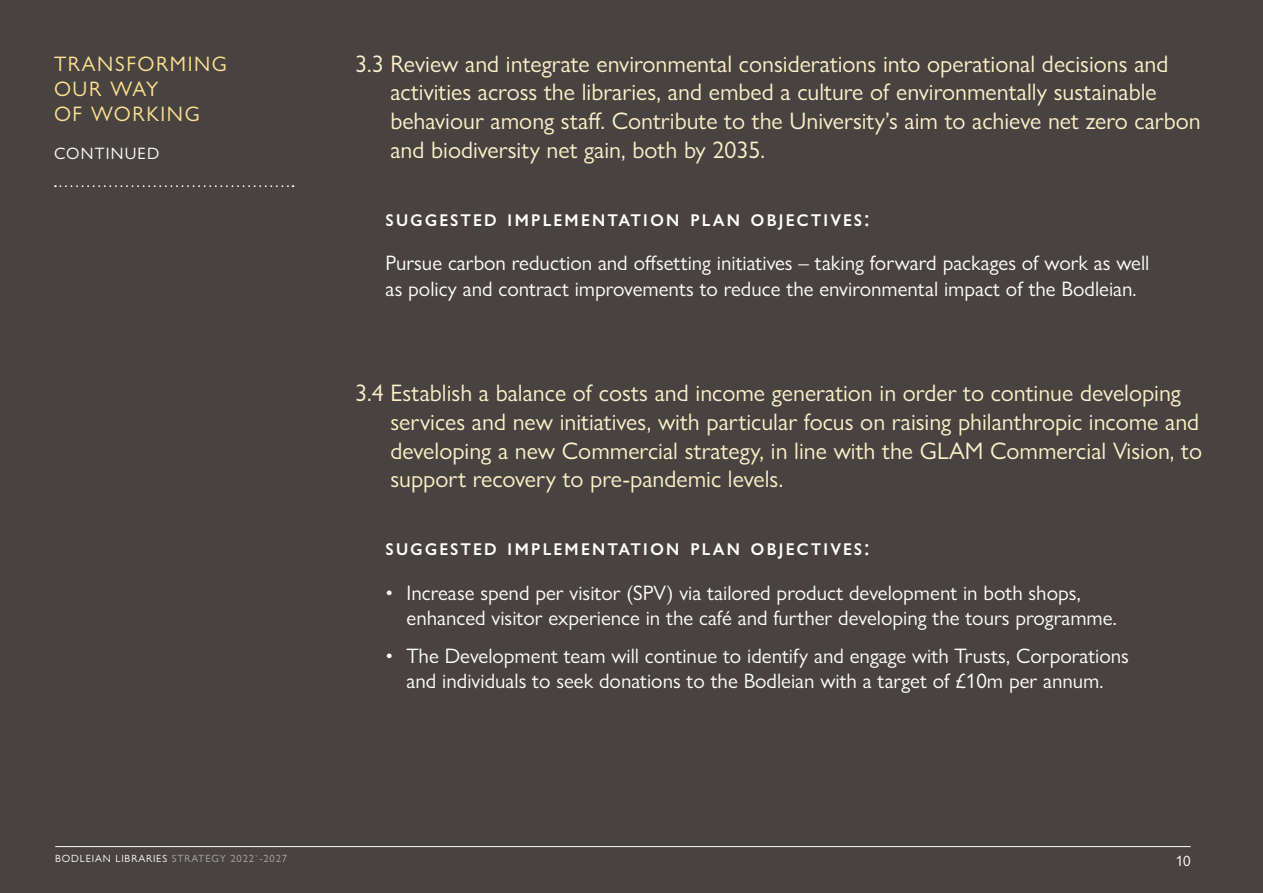
<style>
.page{position:relative;width:1263px;height:893px;background:#484340}
.page>*{position:absolute;margin:0;border:0;box-sizing:border-box;transform-origin:0 0}
.t1{font:24px/28.8px "Gill Sans Nova";color:#fcf1ca}
.t2{font:500 24px "Gill Sans Nova";letter-spacing:.075em;color:#fff}
.t3{font:21px/25.2px "Gill Sans Nova";color:#fff}
.t4{font:21px/25.2px "Gill Sans Nova";letter-spacing:.075em;color:#ffe191}
.t5{font:16.5px "Gill Sans Nova";letter-spacing:.075em;color:#fff}
.t6{font:15px "Gill Sans Nova";color:#fff}
.t7{font:10.5px "Gill Sans Nova";letter-spacing:.08em;color:#ababa8}
.s1{color:#fff}
</style>
<div class="page">
<svg style="left:55px;top:185px;width:238px;height:2px"></svg>
<hr style="left:55px;top:846px;width:1136px;height:1px;background:#fff">
<p class="t4" style="left:54px;top:51px;width:174px">TRANSFORMING<br>OUR WAY<br>OF WORKING</p>
<p class="t5" style="left:54px;top:143px;width:107px">CONTINUED</p>
<p class="t1" style="left:390px;top:49px;width:812px;text-indent:-35px">3.3 Review and integrate environmental considerations into operational decisions and activities across the libraries, and embed a culture of environmentally sustainable behaviour among staff. Contribute to the University’s aim to achieve net zero carbon and biodiversity net gain, both by 2035.</p>
<p class="t2" style="left:386px;top:203px;width:485px">suggested implementation plan objectives:</p>
<p class="t3" style="left:386px;top:250px;width:765px">Pursue carbon reduction and offsetting initiatives – taking forward packages of work as well as policy and contract improvements to reduce the environmental impact of the Bodleian.</p>
<p class="t1" style="left:390px;top:378px;width:813px;text-indent:-35px">3.4 Establish a balance of costs and income generation in order to continue developing services and new initiatives, with particular focus on raising philanthropic income and developing a new Commercial strategy, in line with the GLAM Commercial Vision, to support recovery to pre-pandemic levels.</p>
<p class="t2" style="left:386px;top:532px;width:485px">suggested implementation plan objectives:</p>
<p class="t3" style="left:407px;top:580px;width:712px;text-indent:-21px">• Increase spend per visitor (SPV) via tailored product development in both shops, enhanced visitor experience in the café and further developing the tours programme.</p>
<p class="t3" style="left:386px;top:643px;width:745px;text-align:center">• The Development team will continue to identify and engage with Trusts, Corporations and individuals to seek donations to the Bodleian with a target of £10m per annum.</p>
<p class="t7" style="left:55px;top:852px;width:233px"><span class="s1">BODLEIAN LIBRARIES</span> STRATEGY 2022`-2027</p>
<p class="t6" style="left:1176px;top:851px;width:16px">10</p>
</div>
